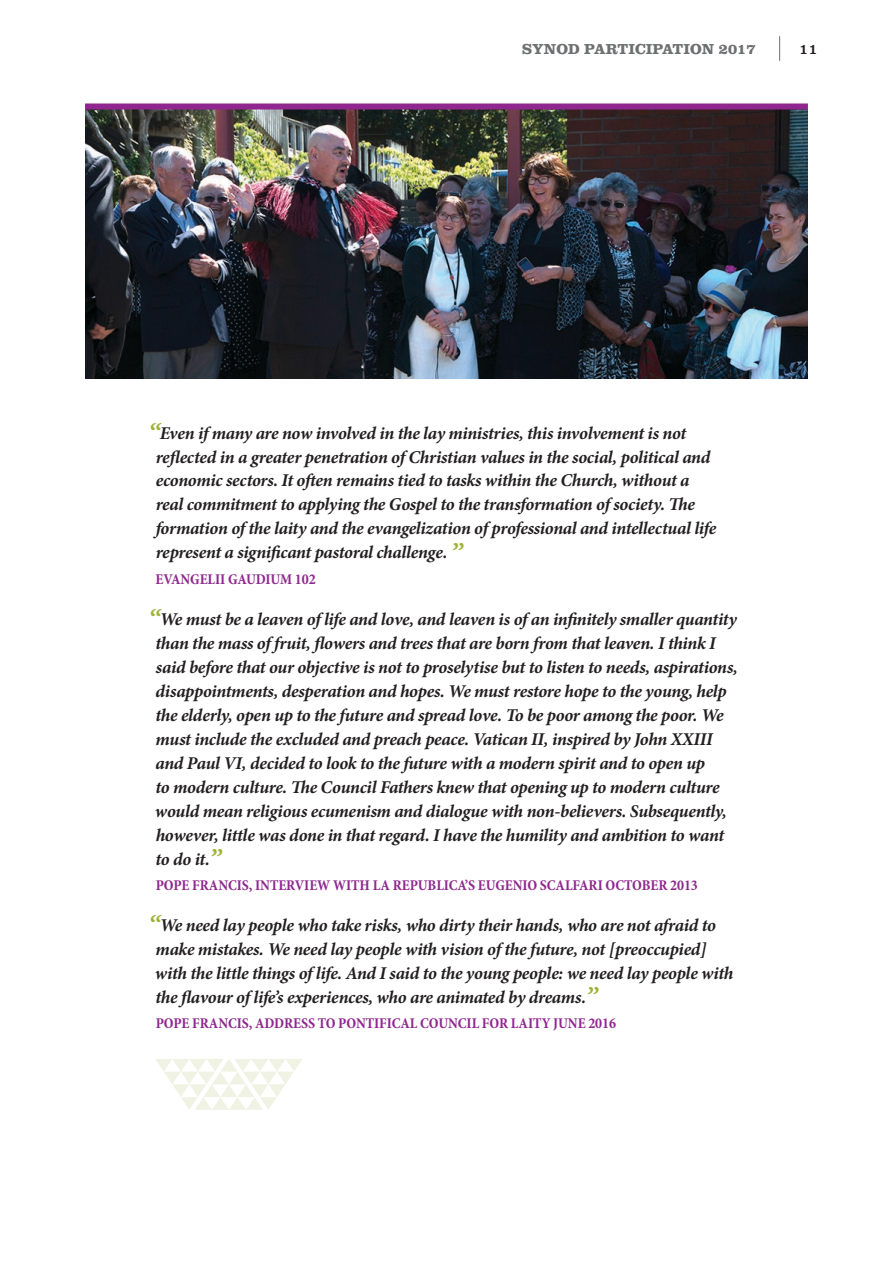
<style>
.page{position:relative;width:893px;height:1263px;background:#fff}
.page>*{position:absolute;margin:0;border:0;box-sizing:border-box;transform-origin:0 0}
.t1{font:italic 700 18px/24px "Minion Pro";letter-spacing:-.02em;color:#231f20}
.t2{font:700 condensed 15px "Minion Pro";letter-spacing:-.005em;color:#8f278f}
.t3{font:700 15px "Clarendon";color:#6d6f71}
.t4{font:15px "Clarendon";color:#231f20}
.s1{font-size:27px;color:#9eb336}
</style>
<div class="page">
<svg style="left:779px;top:36px;width:1px;height:25px"></svg>
<img style="left:85px;top:109px;width:723px;height:269px">
<div style="left:85px;top:103px;width:723px;height:6px;background:#8f278f"></div>
<svg style="left:155px;top:1059px;width:147px;height:51px"></svg>
<p class="t3" style="left:522px;top:40px;width:235px">SYNOD PARTICIPATION 2017</p>
<p class="t4" style="left:799px;top:40px;width:20px">11</p>
<p class="t1" style="left:156px;top:420px;width:562px;text-indent:-8px"><span class="s1">“</span>Even if many are now involved in the lay ministries, this involvement is not reflected in a greater penetration of Christian values in the social, political and economic sectors. It often remains tied to tasks within the Church, without a real commitment to applying the Gospel to the transformation of society. The formation of the laity and the evangelization of professional and intellectual life represent a significant pastoral challenge. <span class="s1">”</span></p>
<p class="t2" style="left:156px;top:569px;width:162px">EVANGELII GAUDIUM 102</p>
<p class="t1" style="left:155px;top:607px;width:584px;text-indent:-7px"><span class="s1">“</span>We must be a leaven of life and love, and leaven is of an infinitely smaller quantity than the mass of fruit, flowers and trees that are born from that leaven. I think I said before that our objective is not to proselytise but to listen to needs, aspirations, disappointments, desperation and hopes. We must restore hope to the young, help the elderly, open up to the future and spread love. To be poor among the poor. We must include the excluded and preach peace. Vatican II, inspired by John XXIII and Paul VI, decided to look to the future with a modern spirit and to open up<br>to modern culture. The Council Fathers knew that opening up to modern culture would mean religious ecumenism and dialogue with non-believers. Subsequently, however, little was done in that regard. I have the humility and ambition to want to do it.<span class="s1">”</span></p>
<p class="t2" style="left:156px;top:875px;width:544px">POPE FRANCIS, INTERVIEW WITH LA REPUBLICA’S EUGENIO SCALFARI OCTOBER 2013</p>
<p class="t1" style="left:155px;top:913px;width:580px;text-indent:-7px"><span class="s1">“</span>We need lay people who take risks, who dirty their hands, who are not afraid to make mistakes. We need lay people with vision of the future, not [preoccupied] with the little things of life. And I said to the young people: we need lay people with the flavour of life’s experiences, who are animated by dreams.<span class="s1">”</span></p>
<p class="t2" style="left:156px;top:1013px;width:462px">POPE FRANCIS, ADDRESS TO PONTIFICAL COUNCIL FOR LAITY JUNE 2016</p>
</div>
